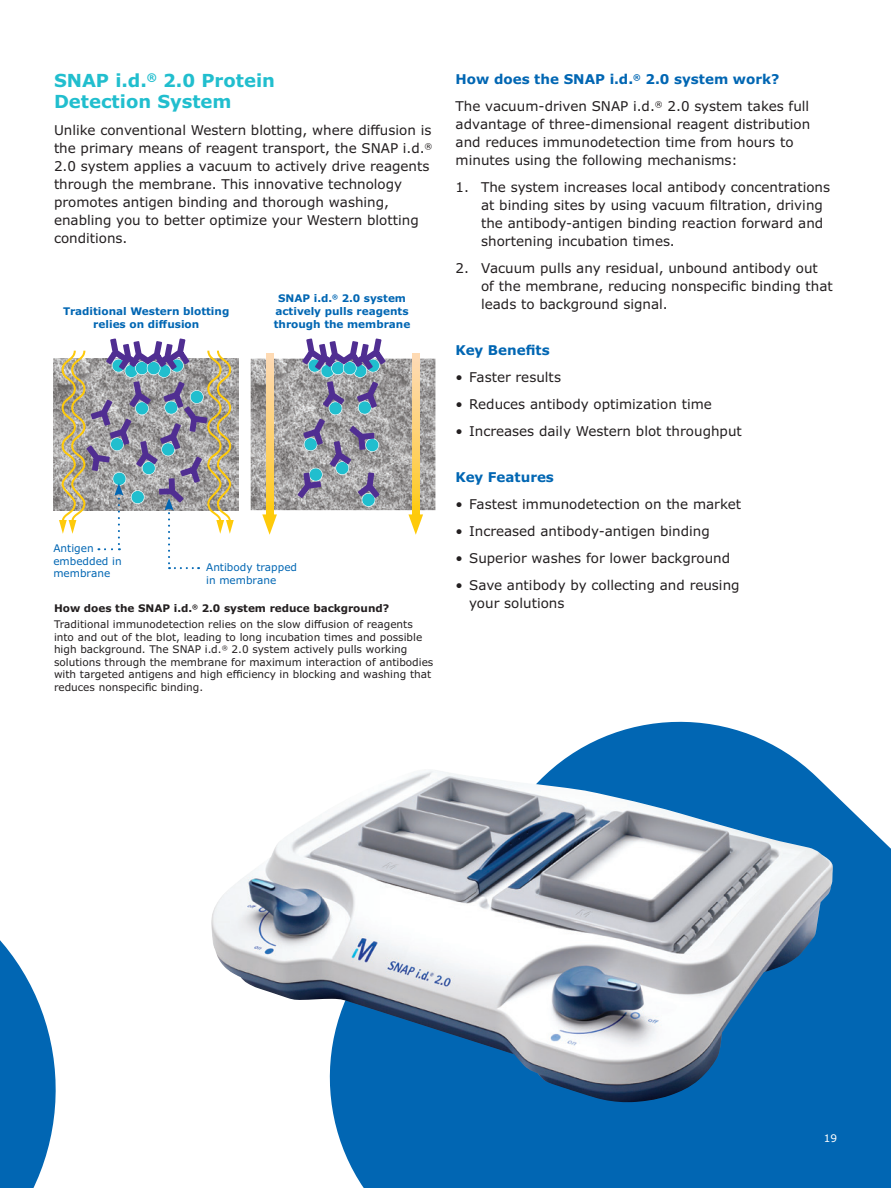
<style>
.page{position:relative;width:891px;height:1188px;background:#fff}
.page>*{position:absolute;margin:0;border:0;box-sizing:border-box;transform-origin:0 0}
.Section_Head_11_13{font:700 18px/21px "Verdana Pro";color:#21bece}
.Body_Copy_9_11{font:13.5px/18px "Verdana Pro";color:#231f20}
.Body_Subhead_9_11{font:700 13.5px "Verdana Pro";color:#0166b3}
.Caption_7_9{font:10.5px/12.6px "Verdana Pro";color:#231f20}
.Caption_Head_7_9{font:700 10.5px/12.6px "Verdana Pro";color:#0166b3;text-align:center}
.Caption_7_9-2{font:10.5px/12.6px "Verdana Pro";color:#0166b3}
.Caption_Head_7_9-2{font:700 10.5px "Verdana Pro";color:#231f20}
.Folio_7_9{font:10.5px "Verdana Pro";color:#fff}
</style>
<div class="page">
<svg style="left:605px;top:721px;width:286px;height:467px;fill:#0166b3"></svg>
<svg style="left:0;top:736px;width:605px;height:452px"></svg>
<img style="left:211px;top:769px;width:622px;height:334px">
<img style="left:53px;top:359px;width:185px;height:151px">
<img style="left:251px;top:359px;width:184px;height:151px">
<svg style="left:262px;top:514px;width:15px;height:20px"></svg>
<svg style="left:408px;top:514px;width:15px;height:20px"></svg>
<svg style="left:298px;top:339px;width:88px;height:168px"></svg>
<svg style="left:266px;top:354px;width:8px;height:163px"></svg>
<svg style="left:412px;top:354px;width:8px;height:163px"></svg>
<svg style="left:59px;top:339px;width:175px;height:230px"></svg>
<p class="Section_Head_11_13" style="left:54px;top:70px;width:223px">SNAP i.d.<sup>®</sup> 2.0 Protein<br>Detection System</p>
<p class="Body_Copy_9_11" style="left:54px;top:122px;width:380px">Unlike conventional Western blotting, where diffusion is the primary means of reagent transport, the SNAP i.d.<sup>® </sup>2.0 system applies a vacuum to actively drive reagents through the membrane. This innovative technology promotes antigen binding and thorough washing, enabling you to better optimize your Western blotting conditions.</p>
<p class="Caption_Head_7_9" style="left:63px;top:305px;width:168px">Traditional Western blotting relies on diffusion</p>
<p class="Caption_Head_7_9" style="left:274px;top:292px;width:138px">SNAP i.d.<sup>®</sup> 2.0 system actively pulls reagents through the membrane</p>
<p class="Caption_7_9-2" style="left:53px;top:542px;width:70px">Antigen embedded in membrane</p>
<p class="Caption_7_9-2" style="left:206px;top:561px;width:93px">Antibody trapped in membrane</p>
<p class="Caption_Head_7_9-2" style="left:54px;top:602px;width:337px">How does the SNAP i.d.<sup>®</sup> 2.0 system reduce background?</p>
<p class="Caption_7_9" style="left:54px;top:618px;width:381px">Traditional immunodetection relies on the slow diffusion of reagents into and out of the blot, leading to long incubation times and possible high background. The SNAP i.d.<sup>®</sup> 2.0 system actively pulls working solutions through the membrane for maximum interaction of antibodies with targeted antigens and high efficiency in blocking and washing that reduces nonspecific binding.</p>
<p class="Body_Subhead_9_11" style="left:456px;top:70px;width:325px">How does the SNAP i.d.<sup>®</sup> 2.0 system work?</p>
<p class="Body_Copy_9_11" style="left:456px;top:97px;width:356px">The vacuum-driven SNAP i.d.<sup>®</sup> 2.0 system takes full advantage of three-dimensional reagent distribution and reduces immunodetection time from hours to minutes using the following mechanisms:</p>
<p class="Body_Copy_9_11" style="left:481px;top:178px;width:351px;text-indent:-26px">1. The system increases local antibody concentrations at binding sites by using vacuum filtration, driving the antibody-antigen binding reaction forward and shortening incubation times.</p>
<p class="Body_Copy_9_11" style="left:481px;top:259px;width:353px;text-indent:-26px">2. Vacuum pulls any residual, unbound antibody out of the membrane, reducing nonspecific binding that leads to background signal.</p>
<p class="Body_Subhead_9_11" style="left:456px;top:341px;width:96px">Key Benefits</p>
<p class="Body_Copy_9_11" style="left:456px;top:368px;width:107px">• Faster results</p>
<p class="Body_Copy_9_11" style="left:456px;top:395px;width:258px">• Reduces antibody optimization time</p>
<p class="Body_Copy_9_11" style="left:456px;top:422px;width:288px">• Increases daily Western blot throughput</p>
<p class="Body_Subhead_9_11" style="left:456px;top:468px;width:100px">Key Features</p>
<p class="Body_Copy_9_11" style="left:456px;top:495px;width:287px">• Fastest immunodetection on the market</p>
<p class="Body_Copy_9_11" style="left:456px;top:522px;width:256px">• Increased antibody-antigen binding</p>
<p class="Body_Copy_9_11" style="left:456px;top:549px;width:276px">• Superior washes for lower background</p>
<p class="Body_Copy_9_11" style="left:469px;top:576px;width:272px;text-indent:-14px">• Save antibody by collecting and reusing your solutions</p>
<p class="Folio_7_9" style="left:824px;top:1131px;width:15px">19</p>
</div>
